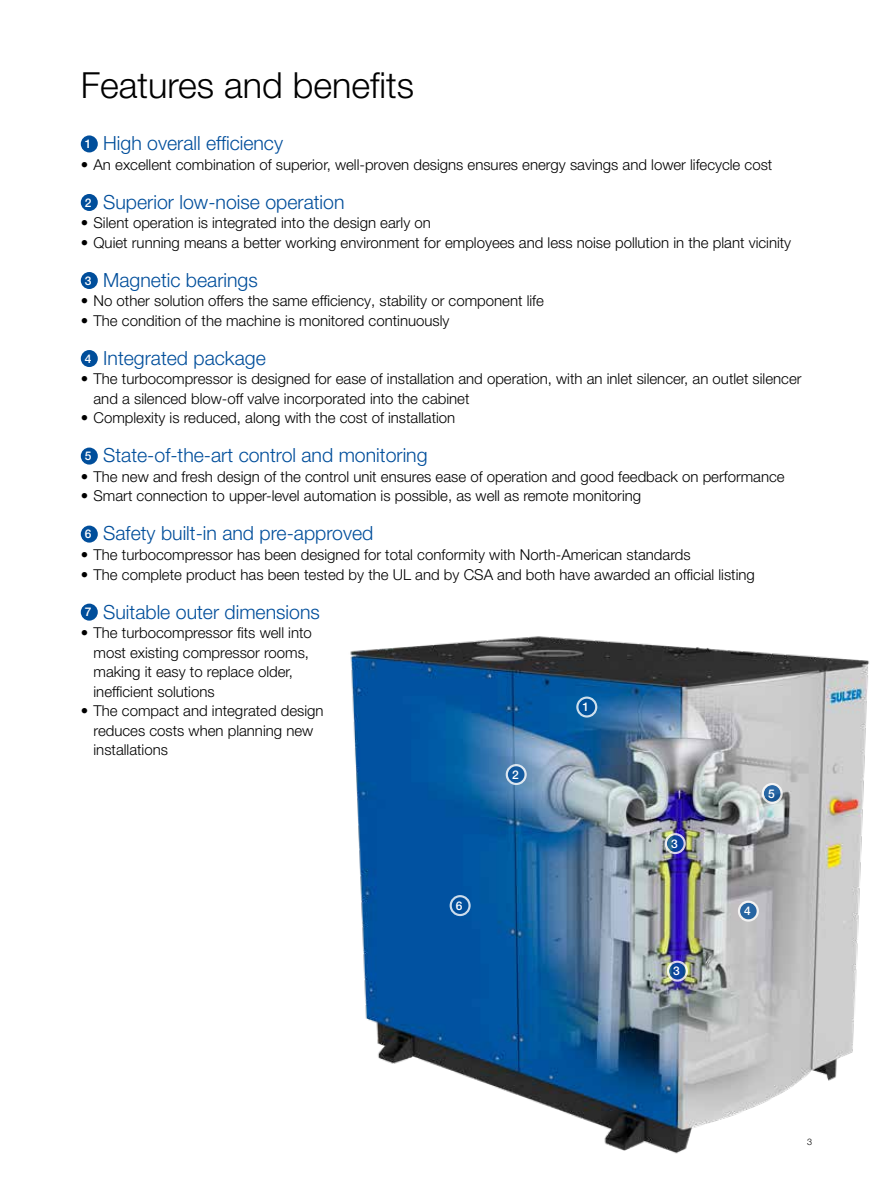
<style>
.page{position:relative;width:893px;height:1191px;background:#fff}
.page>*{position:absolute;margin:0;border:0;box-sizing:border-box;transform-origin:0 0}
.t1{font:300 36px "Helvetica Neue LT Pro";color:#000}
.t2{font:300 19.5px "Helvetica Neue LT Pro";color:#004e9b}
.t3{font:300 15px/19.5px "Helvetica Neue LT Pro";color:#000}
.t4{font:500 12px "Helvetica Neue LT Pro";color:#fff}
.t5{font:300 9px "Helvetica Neue LT Pro";color:#000}
.s1{font-weight:500;font-size:12px;color:#fff}
</style>
<div class="page">
<img style="left:350px;top:636px;width:520px;height:518px">
<div style="left:81px;top:135px;width:17px;height:17px;background:#004e9b;border-radius:50%"></div>
<div style="left:81px;top:194px;width:17px;height:17px;background:#004e9b;border-radius:50%"></div>
<div style="left:81px;top:272px;width:17px;height:17px;background:#004e9b;border-radius:50%"></div>
<div style="left:81px;top:350px;width:17px;height:17px;background:#004e9b;border-radius:50%"></div>
<div style="left:81px;top:447px;width:17px;height:17px;background:#004e9b;border-radius:50%"></div>
<div style="left:81px;top:525px;width:17px;height:17px;background:#004e9b;border-radius:50%"></div>
<div style="left:81px;top:603px;width:17px;height:17px;background:#004e9b;border-radius:50%"></div>
<div style="left:452px;top:897px;width:16px;height:17px;background:#004e9b;border-radius:50%"></div>
<div style="left:450px;top:895px;width:21px;height:21px;border:2px solid #fff;border-radius:50%"></div>
<svg style="left:667px;top:835px;width:17px;height:17px"></svg>
<div style="left:665px;top:833px;width:21px;height:21px;border:2px solid #fff;border-radius:50%"></div>
<svg style="left:508px;top:766px;width:17px;height:17px"></svg>
<div style="left:506px;top:764px;width:21px;height:21px;border:2px solid #fff;border-radius:50%"></div>
<div style="left:578px;top:698px;width:17px;height:17px;background:#004e9b;border-radius:50%"></div>
<div style="left:576px;top:696px;width:21px;height:21px;border:2px solid #fff;border-radius:50%"></div>
<svg style="left:764px;top:785px;width:16px;height:16px"></svg>
<div style="left:762px;top:783px;width:21px;height:21px;border:2px solid #fff;border-radius:50%"></div>
<svg style="left:740px;top:902px;width:17px;height:17px"></svg>
<div style="left:738px;top:900px;width:21px;height:21px;border:2px solid #fff;border-radius:50%"></div>
<svg style="left:669px;top:962px;width:17px;height:17px"></svg>
<div style="left:667px;top:960px;width:21px;height:21px;border:2px solid #fff;border-radius:50%"></div>
<h1 class="t1" style="left:81px;top:63px;width:335px">Features and benefits</h1>
<h2 class="t2" style="left:85px;top:131px;width:200px"><span class="s1">1</span> High overall efficiency</h2>
<p class="t3" style="left:81px;top:154px;width:693px">• An excellent combination of superior, well-proven designs ensures energy savings and lower lifecycle cost</p>
<h2 class="t2" style="left:85px;top:190px;width:261px"><span class="s1">2</span> Superior low-noise operation</h2>
<p class="t3" style="left:81px;top:213px;width:352px">• Silent operation is integrated into the design early on</p>
<p class="t3" style="left:81px;top:232px;width:712px">• Quiet running means a better working environment for employees and less noise pollution in the plant vicinity</p>
<h2 class="t2" style="left:85px;top:268px;width:174px"><span class="s1">3</span> Magnetic bearings</h2>
<p class="t3" style="left:81px;top:291px;width:465px">• No other solution offers the same efficiency, stability or component life</p>
<p class="t3" style="left:81px;top:310px;width:370px">• The condition of the machine is monitored continuously</p>
<h2 class="t2" style="left:85px;top:346px;width:182px"><span class="s1">4</span> Integrated package</h2>
<p class="t3" style="left:94px;top:369px;width:709px;text-indent:-13px">• The turbocompressor is designed for ease of installation and operation, with an inlet silencer, an outlet silencer and a silenced blow-off valve incorporated into the cabinet</p>
<p class="t3" style="left:81px;top:408px;width:376px">• Complexity is reduced, along with the cost of installation</p>
<h2 class="t2" style="left:85px;top:443px;width:344px"><span class="s1">5</span> State-of-the-art control and monitoring</h2>
<p class="t3" style="left:81px;top:466px;width:705px">• The new and fresh design of the control unit ensures ease of operation and good feedback on performance</p>
<p class="t3" style="left:81px;top:486px;width:562px">• Smart connection to upper-level automation is possible, as well as remote monitoring</p>
<h2 class="t2" style="left:85px;top:521px;width:290px"><span class="s1">6</span> Safety built-in and pre-approved</h2>
<p class="t3" style="left:81px;top:544px;width:611px">• The turbocompressor has been designed for total conformity with North-American standards</p>
<p class="t3" style="left:81px;top:564px;width:676px">• The complete product has been tested by the UL and by CSA and both have awarded an official listing</p>
<h2 class="t2" style="left:85px;top:599px;width:236px"><span class="s1">7</span> Suitable outer dimensions</h2>
<p class="t3" style="left:94px;top:622px;width:220px;text-indent:-13px">• The turbocompressor fits well into most existing compressor rooms, making it easy to replace older, inefficient solutions</p>
<p class="t3" style="left:94px;top:700px;width:232px;text-indent:-13px">• The compact and integrated design reduces costs when planning new installations</p>
<p class="t4" style="left:583px;top:700px;width:8px">1</p>
<p class="t4" style="left:456px;top:898px;width:8px">6</p>
<p class="t4" style="left:512px;top:767px;width:8px">2</p>
<p class="t4" style="left:671px;top:836px;width:8px">3</p>
<p class="t4" style="left:673px;top:964px;width:8px">3</p>
<p class="t4" style="left:768px;top:786px;width:8px">5</p>
<p class="t4" style="left:744px;top:904px;width:8px">4</p>
<p class="t5" style="left:807px;top:1136px;width:7px">3</p>
</div>
